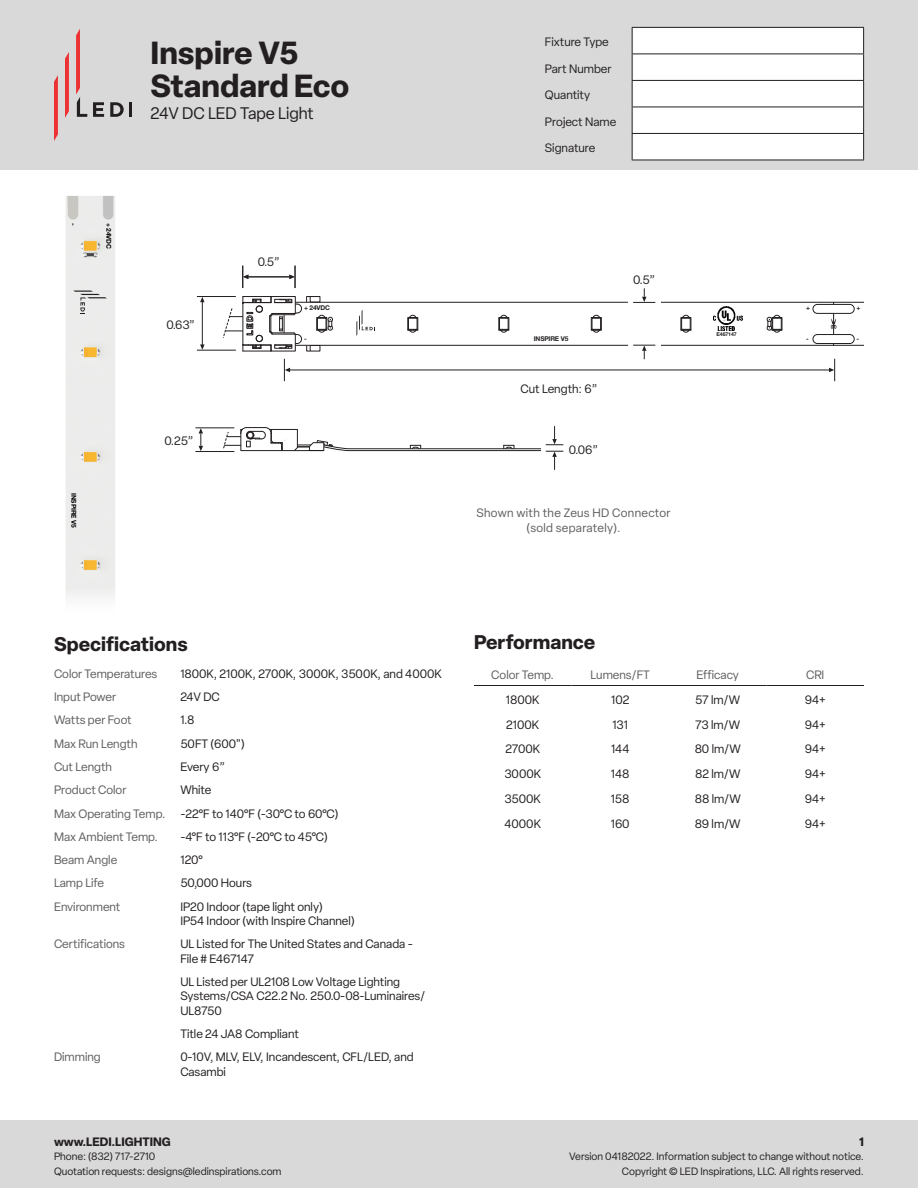
<style>
.page{position:relative;width:918px;height:1188px;background:#fff}
.page>*{position:absolute;margin:0;border:0;box-sizing:border-box;transform-origin:0 0}
.t1{font:700 31.5px/33px "Elza";color:#231f20}
.t2{font:700 19.5px "Elza";color:#231f20}
.t3{font:16.5px "Elza";color:#231f20}
.t4{font:12px/14.4px "Elza";color:#231f20}
.t5{font:12px "Elza";color:#5e5e5e}
.t6{font:12px/14.4px "Elza";letter-spacing:.025em;color:#5e5e5e;text-align:center}
.t7{font:700 12px "Elza";color:#231f20}
.t8{font:10.5px/15px "Elza";color:#231f20}
.t9{font:700 6.6px "Helvetica Neue LT Std";letter-spacing:-.025em;color:#000}
.t10{font:700 6.6px "Helvetica Neue LT Std";letter-spacing:-.025em;color:#231f20}
.t11{font:700 5.25px "Helvetica Neue LT Std";letter-spacing:-.025em;color:#231f20}
</style>
<div class="page">
<div style="left:0;top:0;width:918px;height:170px;background:#d9d9d9"></div>
<div style="left:0;top:1120px;width:918px;height:68px;background:#d9d9d9"></div>
<svg style="left:632px;top:27px;width:232px;height:133px;background:#f4f4f4"></svg>
<hr style="left:632px;top:160px;width:232px;height:1px;background:#231f20">
<svg style="left:93px;top:102px;width:11px;height:15px"></svg>
<svg style="left:110px;top:102px;width:14px;height:15px"></svg>
<hr style="left:129px;top:102px;width:3px;height:15px;background:#231f20">
<svg style="left:54px;top:75px;width:4px;height:66px"></svg>
<svg style="left:65px;top:52px;width:4px;height:66px"></svg>
<svg style="left:76px;top:29px;width:11px;height:88px"></svg>
<img style="left:66px;top:196px;width:49px;height:391px">
<svg style="left:73px;top:291px;width:34px;height:23px"></svg>
<hr style="left:474px;top:685px;width:98px;height:1px;background:#231f20">
<hr style="left:572px;top:685px;width:97px;height:1px;background:#231f20">
<hr style="left:669px;top:685px;width:97px;height:1px;background:#231f20">
<hr style="left:766px;top:685px;width:98px;height:1px;background:#231f20">
<hr style="left:202px;top:302px;width:1px;height:44px;background:#231f20">
<hr style="left:197px;top:350px;width:39px;height:1px;background:#231f20">
<hr style="left:195px;top:451px;width:39px;height:1px;background:#231f20">
<hr style="left:197px;top:296px;width:39px;height:1px;background:#231f20">
<hr style="left:195px;top:427px;width:39px;height:1px;background:#231f20">
<svg style="left:200px;top:297px;width:5px;height:5px"></svg>
<svg style="left:200px;top:344px;width:5px;height:6px"></svg>
<svg style="left:199px;top:428px;width:4px;height:23px"></svg>
<svg style="left:223px;top:426px;width:340px;height:44px"></svg>
<svg style="left:223px;top:266px;width:641px;height:115px"></svg>
<h1 class="t1" style="left:151px;top:36px;width:201px">Inspire V5<br>Standard Eco</h1>
<h3 class="t3" style="left:151px;top:103px;width:165px">24V DC LED Tape Light</h3>
<p class="t9" style="left:78px;top:223px;width:4px;rotate:90deg">-</p>
<p class="t9" style="left:113px;top:223px;width:28px;rotate:90deg">+ 24VDC</p>
<p class="t9" style="left:78px;top:493px;width:36px;rotate:90deg">INSPIRE V5</p>
<p class="t4" style="left:166px;top:317px;width:30px">0.63”</p>
<p class="t4" style="left:165px;top:433px;width:31px">0.25”</p>
<p class="t4" style="left:258px;top:254px;width:24px">0.5”</p>
<p class="t10" style="left:304px;top:303px;width:27px">+ 24VDC</p>
<p class="t10" style="left:304px;top:334px;width:4px">-</p>
<p class="t4" style="left:545px;top:35px;width:65px">Fixture Type</p>
<p class="t4" style="left:545px;top:61px;width:68px">Part Number</p>
<p class="t4" style="left:545px;top:88px;width:47px">Quantity</p>
<p class="t4" style="left:545px;top:114px;width:73px">Project Name</p>
<p class="t4" style="left:545px;top:141px;width:52px">Signature</p>
<p class="t10" style="left:534px;top:334px;width:36px">INSPIRE V5</p>
<p class="t4" style="left:521px;top:381px;width:79px">Cut Length: 6”</p>
<p class="t4" style="left:569px;top:442px;width:31px">0.06”</p>
<p class="t4" style="left:633px;top:273px;width:24px">0.5”</p>
<p class="t6" style="left:476px;top:506px;width:196px">Shown with the Zeus HD Connector (sold separately).</p>
<p class="t11" style="left:717px;top:331px;width:22px">E467147</p>
<p class="t10" style="left:806px;top:303px;width:5px">+</p>
<p class="t10" style="left:806px;top:334px;width:4px">-</p>
<p class="t10" style="left:857px;top:303px;width:5px">+</p>
<p class="t10" style="left:857px;top:334px;width:4px">-</p>
<p class="t2" style="left:54px;top:630px;width:135px">Specifications</p>
<p class="t5" style="left:54px;top:666px;width:105px">Color Temperatures</p>
<p class="t4" style="left:180px;top:667px;width:263px">1800K, 2100K, 2700K, 3000K, 3500K, and 4000K</p>
<p class="t5" style="left:54px;top:689px;width:64px">Input Power</p>
<p class="t4" style="left:180px;top:690px;width:41px">24V DC</p>
<p class="t5" style="left:54px;top:712px;width:79px">Watts per Foot</p>
<p class="t4" style="left:180px;top:713px;width:16px">1.8</p>
<p class="t5" style="left:54px;top:736px;width:85px">Max Run Length</p>
<p class="t4" style="left:180px;top:736px;width:66px">50FT (600")</p>
<p class="t5" style="left:54px;top:759px;width:60px">Cut Length</p>
<p class="t4" style="left:180px;top:760px;width:46px">Every 6”</p>
<p class="t5" style="left:54px;top:782px;width:74px">Product Color</p>
<p class="t4" style="left:180px;top:783px;width:33px">White</p>
<p class="t5" style="left:54px;top:806px;width:113px">Max Operating Temp.</p>
<p class="t4" style="left:180px;top:806px;width:160px">-22°F to 140°F (-30°C to 60°C)</p>
<p class="t5" style="left:54px;top:829px;width:106px">Max Ambient Temp.</p>
<p class="t4" style="left:180px;top:829px;width:149px">-4°F to 113°F (-20°C to 45°C)</p>
<p class="t5" style="left:54px;top:852px;width:65px">Beam Angle</p>
<p class="t4" style="left:180px;top:853px;width:24px">120°</p>
<p class="t5" style="left:54px;top:875px;width:52px">Lamp Life</p>
<p class="t4" style="left:180px;top:876px;width:73px">50,000 Hours</p>
<p class="t5" style="left:54px;top:899px;width:68px">Environment</p>
<p class="t4" style="left:180px;top:899px;width:144px">IP20 Indoor (tape light only)</p>
<p class="t4" style="left:180px;top:914px;width:176px">IP54 Indoor (with Inspire Channel)</p>
<p class="t5" style="left:54px;top:936px;width:73px">Certifications</p>
<p class="t4" style="left:180px;top:937px;width:234px">UL Listed for The United States and Canada -</p>
<p class="t4" style="left:180px;top:951px;width:75px">File # E467147</p>
<p class="t4" style="left:180px;top:975px;width:246px">UL Listed per UL2108 Low Voltage Lighting<br>Systems/CSA C22.2 No. 250.0-08-Luminaires/<br>UL8750</p>
<p class="t4" style="left:180px;top:1027px;width:120px">Title 24 JA8 Compliant</p>
<p class="t5" style="left:54px;top:1049px;width:48px">Dimming</p>
<p class="t4" style="left:180px;top:1050px;width:235px">0-10V, MLV, ELV, Incandescent, CFL/LED, and<br>Casambi</p>
<p class="t9" style="left:78px;top:814px;width:4px;rotate:90deg">-</p>
<p class="t9" style="left:113px;top:814px;width:5px;rotate:90deg">+</p>
<p class="t9" style="left:78px;top:859px;width:4px;rotate:90deg">-</p>
<p class="t9" style="left:113px;top:859px;width:5px;rotate:90deg">+</p>
<p class="t9" style="left:78px;top:1049px;width:20px;rotate:90deg">3000K</p>
<p class="t7" style="left:54px;top:1133px;width:118px">www.LEDI.LIGHTING</p>
<p class="t8" style="left:54px;top:1149px;width:229px">Phone: (832) 717-2710<br>Quotation requests: designs@ledinspirations.com</p>
<p class="t2" style="left:474px;top:628px;width:123px">Performance</p>
<p class="t5" style="left:491px;top:667px;width:64px">Color Temp.</p>
<p class="t5" style="left:591px;top:667px;width:61px">Lumens/FT</p>
<p class="t5" style="left:697px;top:667px;width:44px">Efficacy</p>
<p class="t5" style="left:806px;top:667px;width:20px">CRI</p>
<p class="t4" style="left:506px;top:692px;width:35px">1800K</p>
<p class="t4" style="left:611px;top:692px;width:20px">102</p>
<p class="t4" style="left:695px;top:692px;width:47px">57 lm/W</p>
<p class="t4" style="left:805px;top:692px;width:22px">94+</p>
<p class="t4" style="left:506px;top:717px;width:35px">2100K</p>
<p class="t4" style="left:612px;top:717px;width:17px">131</p>
<p class="t4" style="left:695px;top:717px;width:46px">73 lm/W</p>
<p class="t4" style="left:805px;top:717px;width:22px">94+</p>
<p class="t4" style="left:505px;top:742px;width:36px">2700K</p>
<p class="t4" style="left:611px;top:742px;width:20px">144</p>
<p class="t4" style="left:695px;top:742px;width:47px">80 lm/W</p>
<p class="t4" style="left:805px;top:742px;width:22px">94+</p>
<p class="t4" style="left:504px;top:767px;width:38px">3000K</p>
<p class="t4" style="left:611px;top:767px;width:20px">148</p>
<p class="t4" style="left:695px;top:767px;width:47px">82 lm/W</p>
<p class="t4" style="left:805px;top:767px;width:22px">94+</p>
<p class="t4" style="left:504px;top:792px;width:38px">3500K</p>
<p class="t4" style="left:611px;top:792px;width:20px">158</p>
<p class="t4" style="left:695px;top:792px;width:48px">88 lm/W</p>
<p class="t4" style="left:805px;top:792px;width:22px">94+</p>
<p class="t4" style="left:504px;top:817px;width:38px">4000K</p>
<p class="t4" style="left:611px;top:817px;width:20px">160</p>
<p class="t4" style="left:695px;top:817px;width:47px">89 lm/W</p>
<p class="t4" style="left:805px;top:817px;width:22px">94+</p>
<p class="t7" style="left:859px;top:1133px;width:6px">1</p>
<p class="t8" style="left:569px;top:1149px;width:296px;text-align:right">Version 04182022. Information subject to change without notice.<br>Copyright © LED Inspirations, LLC. All rights reserved.</p>
</div>
